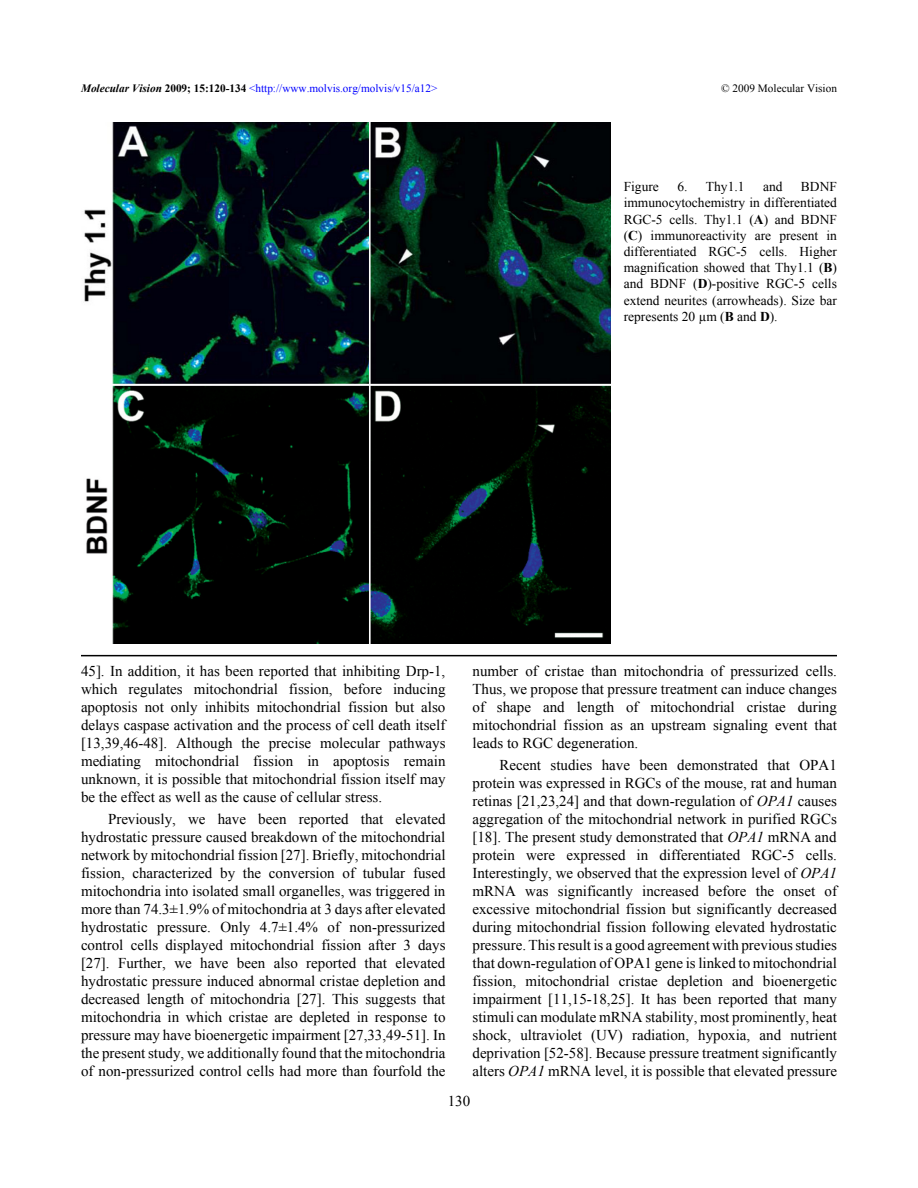
<style>
.page{position:relative;width:918px;height:1188px;background:#fff}
.page>*{position:absolute;margin:0;border:0;box-sizing:border-box;transform-origin:0 0}
.t1{font:15px/18px "Times New Roman";color:#000;text-align:justify}
.t2{font:13.5px/16.2px "Times New Roman";color:#000;text-align:justify}
.t3{font:11.25px "Times New Roman";color:#00f}
.t4{font:11.25px "Times New Roman";color:#000}
.s1{font-weight:700;font-style:italic;color:#000}
.s2{font-weight:700;color:#000}
.s3{font-weight:700}
.s4{font-style:italic}
</style>
<div class="page">
<img style="left:84px;top:123px;width:526px;height:521px">
<hr style="left:81px;top:655px;width:756px;height:1px;background:#000">
<p class="t3" style="left:81px;top:82px;width:358px"><span class="s1">Molecular Vision</span> <span class="s2">2009; 15:120-134</span> &lt;http://www.molvis.org/molvis/v15/a12&gt;</p>
<p class="t4" style="left:721px;top:82px;width:117px">© 2009 Molecular Vision</p>
<p class="t2" style="left:624px;top:178px;width:37px">Figure</p>
<p class="t2" style="left:677px;top:178px;width:69px">6. Thy1.1</p>
<p class="t2" style="left:763px;top:178px;width:21px">and</p>
<p class="t2" style="left:624px;top:178px;width:215px;text-indent:177px">BDNF immunocytochemistry in differentiated RGC-5 cells. Thy1.1 (<span class="s3">A</span>) and BDNF (<span class="s3">C</span>) immunoreactivity are present in differentiated RGC-5 cells. Higher magnification showed that Thy1.1 (<span class="s3">B</span>) and BDNF (<span class="s3">D</span>)-positive RGC-5 cells extend neurites (arrowheads). Size bar represents 20 µm (<span class="s3">B</span> and <span class="s3">D</span>).</p>
<p class="t1" style="left:81px;top:662px;width:366px">45]. In addition, it has been reported that inhibiting Drp-1, which regulates mitochondrial fission, before inducing apoptosis not only inhibits mitochondrial fission but also delays caspase activation and the process of cell death itself [13,39,46-48]. Although the precise molecular pathways mediating mitochondrial fission in apoptosis remain unknown, it is possible that mitochondrial fission itself may be the effect as well as the cause of cellular stress.</p>
<p class="t1" style="left:81px;top:810px;width:366px;text-indent:27px">Previously, we have been reported that elevated hydrostatic pressure caused breakdown of the mitochondrial network by mitochondrial fission [27]. Briefly, mitochondrial fission, characterized by the conversion of tubular fused mitochondria into isolated small organelles, was triggered in more than 74.3±1.9% of mitochondria at 3 days after elevated hydrostatic pressure. Only 4.7±1.4% of non-pressurized control cells displayed mitochondrial fission after 3 days [27]. Further, we have been also reported that elevated hydrostatic pressure induced abnormal cristae depletion and decreased length of mitochondria [27]. This suggests that mitochondria in which cristae are depleted in response to pressure may have bioenergetic impairment [27,33,49-51]. In the present study, we additionally found that the mitochondria of non-pressurized control cells had more than fourfold the</p>
<p class="t1" style="left:472px;top:662px;width:366px">number of cristae than mitochondria of pressurized cells.<br>Thus, we propose that pressure treatment can induce changes of shape and length of mitochondrial cristae during mitochondrial fission as an upstream signaling event that leads to RGC degeneration.</p>
<p class="t1" style="left:472px;top:756px;width:366px;text-indent:27px">Recent studies have been demonstrated that OPA1 protein was expressed in RGCs of the mouse, rat and human retinas [21,23,24] and that down-regulation of <span class="s4">OPA1</span> causes aggregation of the mitochondrial network in purified RGCs [18]. The present study demonstrated that <span class="s4">OPA1</span> mRNA and protein were expressed in differentiated RGC-5 cells.<br>Interestingly, we observed that the expression level of <span class="s4">OPA1 </span>mRNA was significantly increased before the onset of excessive mitochondrial fission but significantly decreased during mitochondrial fission following elevated hydrostatic pressure. This result is a good agreement with previous studies that down-regulation of OPA1 gene is linked to mitochondrial fission, mitochondrial cristae depletion and bioenergetic impairment [11,15-18,25]. It has been reported that many stimuli can modulate mRNA stability, most prominently, heat shock, ultraviolet (UV) radiation, hypoxia, and nutrient deprivation [52-58]. Because pressure treatment significantly alters <span class="s4">OPA1</span> mRNA level, it is possible that elevated pressure</p>
<p class="t1" style="left:448px;top:1092px;width:24px">130</p>
</div>
